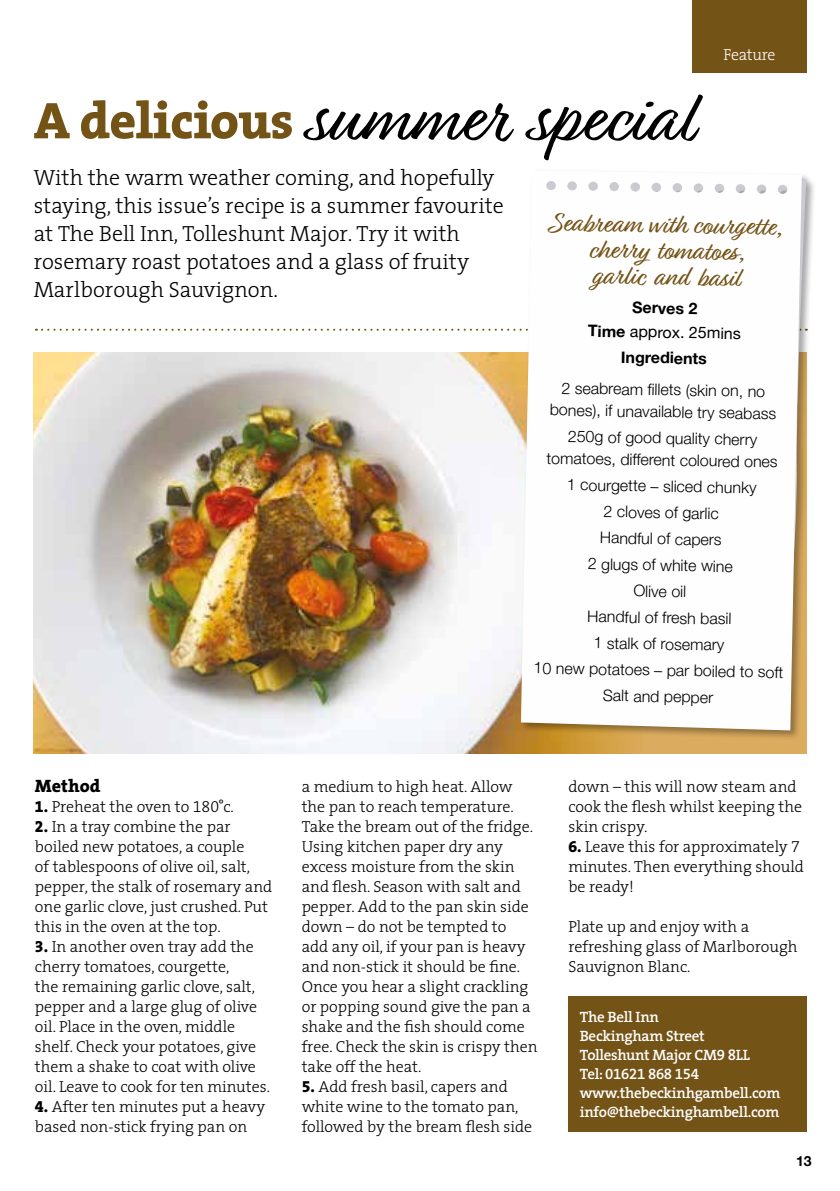
<style>
.page{position:relative;width:840px;height:1191px;background:#fff}
.page>*{position:absolute;margin:0;border:0;box-sizing:border-box;transform-origin:0 0}
.t1{font:76px "Relation Two";color:#000}
.t2{font:28px/26px "Relation Two";color:#745316;text-align:center}
.t3{font:300 22px/28px "The Serif";color:#000}
.t4{font:800 18px "The Serif";color:#000}
.t5{font:300 16px/20px "The Serif";color:#000}
.t6{font:300 16px/26.2px "Helvetica Neue LT Std";color:#000;text-align:center}
.t7{font:16px/24px "Helvetica Neue LT Std";color:#000;text-align:center}
.t8{font:700 16px "Helvetica Neue LT Std";color:#000}
.t9{font:300 16px "The Serif";letter-spacing:-.02em;color:#fff}
.t10{font:600 15px/19px "The Serif";letter-spacing:-.02em;color:#fff}
.t11{font:15px "The Serif Semi Bold Expert";letter-spacing:-.02em;color:#fff}
.t12{font:700 14px "Helvetica Neue";color:#000}
.s1{font-family:"The Serif";font-weight:800;font-size:52px;color:#745316}
.s2{font-weight:700}
.s3{font-family:"The Serif Extra Bold Expert";font-weight:400}
.s4{font-weight:800}
.s5{font-family:"The Serif Light Expert";font-weight:400}
.s6{font-family:"Helvetica Neue";font-weight:700}
.s7{font-family:"The Serif Semi Bold Expert";font-weight:400}
.s8{font-family:"The Serif";font-weight:600}
</style>
<div class="page">
<img style="left:34px;top:352px;width:608px;height:401px">
<div style="left:692px;top:0;width:114px;height:72px;background:#745316"></div>
<svg style="left:36px;top:328px;width:474px;height:3px"></svg>
<svg style="left:512px;top:175px;width:302px;height:556px"></svg>
<div style="left:568px;top:996px;width:238px;height:136px;background:#745316"></div>
<h1 class="t1" style="left:34px;top:68px;width:659px"><span class="s1">A delicious</span> summer special</h1>
<p class="t9" style="left:723px;top:42px;width:54px">Feature</p>
<h3 class="t3" style="left:34px;top:163px;width:471px">With the warm weather coming, and hopefully staying, this issue’s recipe is a summer favourite at The Bell Inn, Tolleshunt Major. Try it with rosemary roast potatoes and a glass of fruity Marlborough Sauvignon.</h3>
<h2 class="t2" style="left:550px;top:207px;width:232px;rotate:1deg">Seabream with courgette, cherry tomatoes,<br>garlic and basil</h2>
<p class="t7" style="left:588px;top:294px;width:154px;rotate:1deg"><span class="s2">Serves 2<br>Time</span> approx. 25mins</p>
<p class="t8" style="left:620px;top:347px;width:87px;rotate:1deg">Ingredients</p>
<p class="t6" style="left:550px;top:376px;width:228px;line-height:22px;rotate:1deg">2 seabream fi llets (skin on, no bones), if unavailable try seabass</p>
<p class="t6" style="left:547px;top:424px;width:232px;line-height:22px;rotate:1deg">250g of good quality cherry tomatoes, different coloured ones</p>
<p class="t6" style="left:536px;top:470px;width:251px;rotate:1deg">1 courgette – sliced chunky<br>2 cloves of garlic<br>Handful of capers<br>2 glugs of white wine<br>Olive oil<br>Handful of fresh basil<br>1 stalk of rosemary<br>10 new potatoes – par boiled to soft<br>Salt and pepper</p>
<p class="t4" style="left:35px;top:771px;width:67px">Method</p>
<p class="t5" style="left:35px;top:796px;width:200px"><span class="s3">1</span><span class="s4">.</span> Preheat the oven to <span class="s5">180</span><span class="s6">˚</span>c.</p>
<p class="t5" style="left:35px;top:816px;width:239px"><span class="s3">2</span><span class="s4">.</span> In a tray combine the par boiled new potatoes, a couple<br>of tablespoons of olive oil, salt, pepper, the stalk of rosemary and one garlic clove, just crushed. Put this in the oven at the top.</p>
<p class="t5" style="left:35px;top:936px;width:236px"><span class="s3">3</span><span class="s4">.</span> In another oven tray add the cherry tomatoes, courgette,<br>the remaining garlic clove, salt, pepper and a large glug of olive oil. Place in the oven, middle shelf. Check your potatoes, give them a shake to coat with olive oil. Leave to cook for ten minutes.</p>
<p class="t5" style="left:35px;top:1096px;width:232px"><span class="s3">4</span><span class="s4">.</span> After ten minutes put a heavy based non-stick frying pan on</p>
<p class="t5" style="left:301px;top:776px;width:237px">a medium to high heat. Allow the pan to reach temperature.<br>Take the bream out of the fridge.<br>Using kitchen paper dry any excess moisture from the skin and flesh. Season with salt and pepper. Add to the pan skin side down – do not be tempted to<br>add any oil, if your pan is heavy and non-stick it should be fine.<br>Once you hear a slight crackling or popping sound give the pan a shake and the fish should come free. Check the skin is crispy then take off the heat.</p>
<p class="t5" style="left:301px;top:1076px;width:232px"><span class="s3">5</span><span class="s4">.</span> Add fresh basil, capers and white wine to the tomato pan, followed by the bream flesh side</p>
<p class="t5" style="left:568px;top:776px;width:235px">down – this will now steam and cook the flesh whilst keeping the skin crispy.</p>
<p class="t5" style="left:568px;top:836px;width:237px"><span class="s3">6</span><span class="s4">.</span> Leave this for approximately <span class="s5">7 </span>minutes. Then everything should be ready!</p>
<p class="t5" style="left:568px;top:916px;width:230px">Plate up and enjoy with a refreshing glass of Marlborough<br>Sauvignon Blanc.</p>
<p class="t10" style="left:579px;top:1007px;width:171px">The Bell Inn<br>Beckingham Street<br>Tolleshunt Major CM<span class="s7">9</span> 8LL</p>
<p class="t11" style="left:579px;top:1061px;width:121px"><span class="s8">Tel:</span> 01621 868 154</p>
<p class="t10" style="left:579px;top:1083px;width:202px">www.thebeckinhgambell.com info@thebeckinghambell.com</p>
<p class="t12" style="left:795px;top:1150px;width:17px">13</p>
</div>
